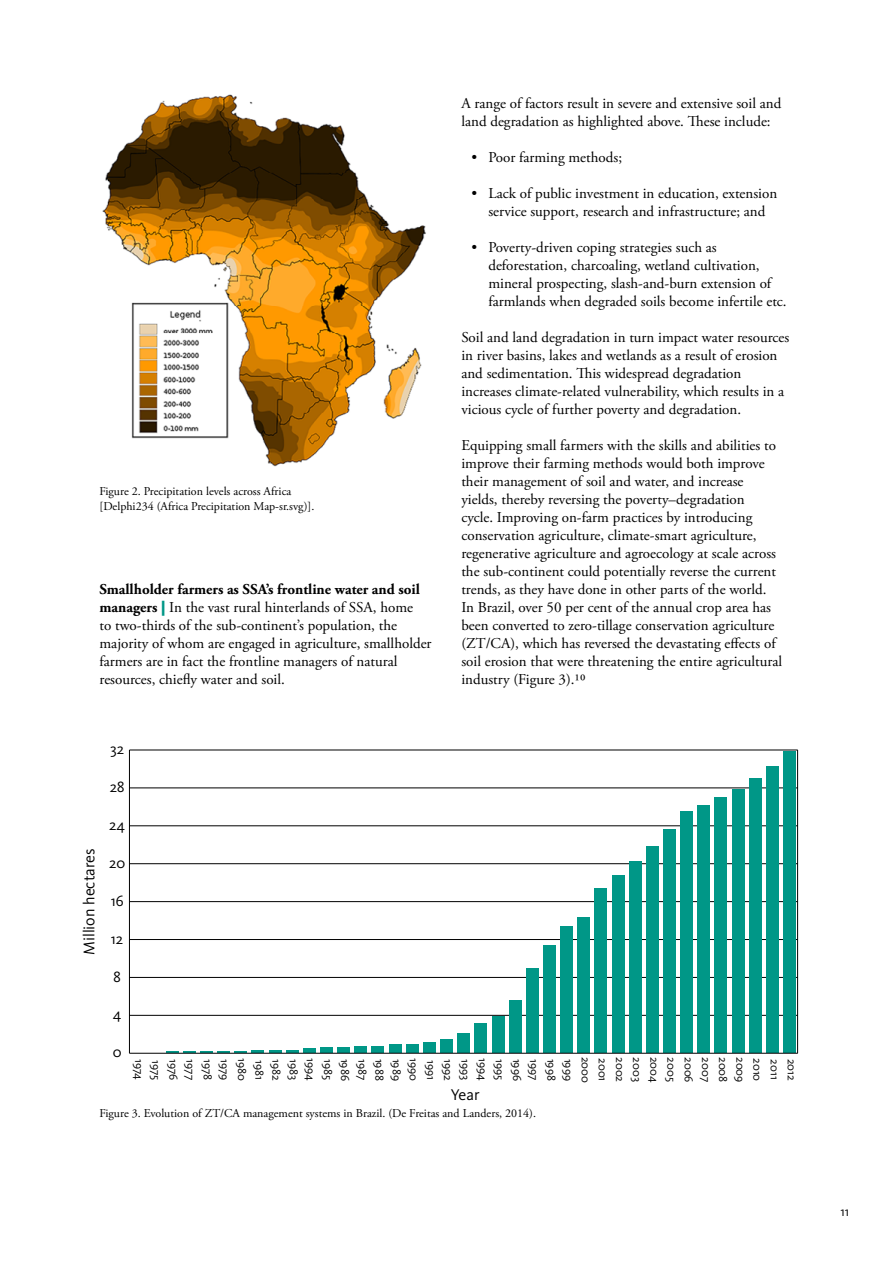
<style>
.page{position:relative;width:893px;height:1263px;background:#fff}
.page>*{position:absolute;margin:0;border:0;box-sizing:border-box;transform-origin:0 0}
.t1{font:16.05px "Kievit OT";color:#000}
.t2{font:15.45px "Kievit OT";color:#000}
.Brödtext{font:15px/18px "Adobe Garamond Pro";color:#000}
.t3{font:13.5px "Kievit OT";color:#000}
.figurtext{font:12px/15px "Adobe Garamond Pro";color:#000}
.t4{font:12px "Kievit OT";color:#000}
.s1{font-weight:700}
.s2{font-family:"Kievit OT";font-weight:900;color:#009787}
</style>
<div class="page">
<img style="left:102px;top:94px;width:324px;height:372px">
<hr style="left:129px;top:788px;width:669px;height:1px;background:#000">
<hr style="left:129px;top:750px;width:669px;height:1px;background:#000">
<hr style="left:129px;top:825px;width:669px;height:1px;background:#000">
<hr style="left:129px;top:863px;width:669px;height:1px;background:#000">
<hr style="left:129px;top:901px;width:669px;height:1px;background:#000">
<hr style="left:129px;top:939px;width:669px;height:1px;background:#000">
<hr style="left:129px;top:977px;width:669px;height:1px;background:#000">
<hr style="left:129px;top:1015px;width:669px;height:1px;background:#000">
<hr style="left:129px;top:750px;width:1px;height:303px;background:#000">
<hr style="left:797px;top:750px;width:1px;height:303px;background:#000">
<div style="left:783px;top:751px;width:13px;height:302px;background:#009787"></div>
<div style="left:766px;top:766px;width:13px;height:287px;background:#009787"></div>
<div style="left:749px;top:778px;width:12px;height:275px;background:#009787"></div>
<div style="left:732px;top:789px;width:12px;height:264px;background:#009787"></div>
<div style="left:715px;top:797px;width:12px;height:256px;background:#009787"></div>
<div style="left:698px;top:805px;width:12px;height:248px;background:#009787"></div>
<div style="left:680px;top:811px;width:13px;height:242px;background:#009787"></div>
<div style="left:663px;top:829px;width:13px;height:224px;background:#009787"></div>
<div style="left:646px;top:846px;width:13px;height:207px;background:#009787"></div>
<div style="left:629px;top:861px;width:12px;height:192px;background:#009787"></div>
<div style="left:612px;top:875px;width:12px;height:178px;background:#009787"></div>
<div style="left:595px;top:888px;width:12px;height:165px;background:#009787"></div>
<div style="left:578px;top:918px;width:12px;height:135px;background:#009787"></div>
<div style="left:560px;top:926px;width:13px;height:127px;background:#009787"></div>
<div style="left:543px;top:945px;width:13px;height:108px;background:#009787"></div>
<div style="left:526px;top:969px;width:12px;height:84px;background:#009787"></div>
<div style="left:509px;top:1000px;width:12px;height:53px;background:#009787"></div>
<div style="left:492px;top:1016px;width:12px;height:37px;background:#009787"></div>
<div style="left:475px;top:1023px;width:12px;height:30px;background:#009787"></div>
<div style="left:457px;top:1033px;width:13px;height:20px;background:#009787"></div>
<div style="left:440px;top:1039px;width:13px;height:14px;background:#009787"></div>
<div style="left:423px;top:1042px;width:13px;height:11px;background:#009787"></div>
<div style="left:406px;top:1044px;width:12px;height:9px;background:#009787"></div>
<div style="left:389px;top:1044px;width:12px;height:9px;background:#009787"></div>
<div style="left:372px;top:1046px;width:12px;height:7px;background:#009787"></div>
<div style="left:355px;top:1046px;width:12px;height:7px;background:#009787"></div>
<div style="left:337px;top:1047px;width:13px;height:6px;background:#009787"></div>
<div style="left:320px;top:1047px;width:13px;height:6px;background:#009787"></div>
<div style="left:303px;top:1048px;width:13px;height:5px;background:#009787"></div>
<svg style="left:166px;top:1050px;width:132px;height:3px"></svg>
<hr style="left:129px;top:1053px;width:669px;height:1px;background:#000">
<p class="figurtext" style="left:99px;top:484px;width:216px">Figure 2. Precipitation levels across Africa [Delphi234 (Africa Precipitation Map-sr.svg)].</p>
<p class="Brödtext" style="left:99px;top:581px;width:334px"><span class="s1">Smallholder farmers as SSA’s frontline water and soil managers</span> <span class="s2">|</span> In the vast rural hinterlands of SSA, home<br>to two-thirds of the sub-continent’s population, the majority of whom are engaged in agriculture, smallholder farmers are in fact the frontline managers of natural resources, chiefly water and soil.</p>
<p class="Brödtext" style="left:461px;top:95px;width:322px">A range of factors result in severe and extensive soil and land degradation as highlighted above. These include:</p>
<p class="Brödtext" style="left:471px;top:149px;width:152px">• Poor farming methods;</p>
<p class="Brödtext" style="left:471px;top:185px;width:307px;text-align:center">• Lack of public investment in education, extension service support, research and infrastructure; and</p>
<p class="Brödtext" style="left:488px;top:239px;width:300px;text-indent:-17px">• Poverty-driven coping strategies such as deforestation, charcoaling, wetland cultivation, mineral prospecting, slash-and-burn extension of farmlands when degraded soils become infertile etc.</p>
<p class="Brödtext" style="left:461px;top:329px;width:330px">Soil and land degradation in turn impact water resources in river basins, lakes and wetlands as a result of erosion and sedimentation. This widespread degradation increases climate-related vulnerability, which results in a vicious cycle of further poverty and degradation.</p>
<p class="Brödtext" style="left:461px;top:437px;width:322px">Equipping small farmers with the skills and abilities to improve their farming methods would both improve their management of soil and water, and increase yields, thereby reversing the poverty–degradation<br>cycle. Improving on-farm practices by introducing conservation agriculture, climate-smart agriculture, regenerative agriculture and agroecology at scale across the sub-continent could potentially reverse the current trends, as they have done in other parts of the world.<br>In Brazil, over 50 per cent of the annual crop area has been converted to zero-tillage conservation agriculture (ZT/CA), which has reversed the devastating effects of soil erosion that were threatening the entire agricultural industry (Figure 3).10</p>
<p class="t1" style="left:80px;top:955px;width:108px;rotate:-90deg">Million hectares</p>
<p class="t2" style="left:110px;top:741px;width:16px">32</p>
<p class="t2" style="left:110px;top:778px;width:17px">28</p>
<p class="t2" style="left:109px;top:816px;width:18px">24</p>
<p class="t2" style="left:109px;top:854px;width:18px">20</p>
<p class="t2" style="left:111px;top:892px;width:14px">16</p>
<p class="t2" style="left:111px;top:930px;width:14px">12</p>
<p class="t2" style="left:113px;top:968px;width:9px">8</p>
<p class="t2" style="left:113px;top:1005px;width:10px">4</p>
<p class="t2" style="left:113px;top:1043px;width:10px">0</p>
<p class="t4" style="left:146px;top:1059px;width:22px;rotate:90deg">1974</p>
<p class="t4" style="left:163px;top:1060px;width:21px;rotate:90deg">1975</p>
<p class="t4" style="left:180px;top:1059px;width:23px;rotate:90deg">1976</p>
<p class="t4" style="left:197px;top:1059px;width:22px;rotate:90deg">1977</p>
<p class="t4" style="left:215px;top:1059px;width:23px;rotate:90deg">1978</p>
<p class="t4" style="left:232px;top:1059px;width:23px;rotate:90deg">1979</p>
<p class="t4" style="left:249px;top:1058px;width:24px;rotate:90deg">1980</p>
<p class="t4" style="left:266px;top:1060px;width:21px;rotate:90deg">1981</p>
<p class="t4" style="left:283px;top:1059px;width:23px;rotate:90deg">1982</p>
<p class="t4" style="left:300px;top:1059px;width:23px;rotate:90deg">1983</p>
<p class="t4" style="left:318px;top:1058px;width:24px;rotate:90deg">1994</p>
<p class="t4" style="left:335px;top:1059px;width:23px;rotate:90deg">1985</p>
<p class="t4" style="left:352px;top:1058px;width:24px;rotate:90deg">1986</p>
<p class="t4" style="left:369px;top:1059px;width:23px;rotate:90deg">1987</p>
<p class="t4" style="left:386px;top:1058px;width:24px;rotate:90deg">1988</p>
<p class="t4" style="left:403px;top:1058px;width:24px;rotate:90deg">1989</p>
<p class="t4" style="left:421px;top:1058px;width:24px;rotate:90deg">1990</p>
<p class="t4" style="left:438px;top:1060px;width:22px;rotate:90deg">1991</p>
<p class="t4" style="left:455px;top:1059px;width:23px;rotate:90deg">1992</p>
<p class="t4" style="left:472px;top:1059px;width:23px;rotate:90deg">1993</p>
<p class="t4" style="left:489px;top:1058px;width:24px;rotate:90deg">1994</p>
<p class="t4" style="left:507px;top:1059px;width:23px;rotate:90deg">1995</p>
<p class="t4" style="left:524px;top:1058px;width:24px;rotate:90deg">1996</p>
<p class="t4" style="left:541px;top:1059px;width:23px;rotate:90deg">1997</p>
<p class="t4" style="left:558px;top:1058px;width:24px;rotate:90deg">1998</p>
<p class="t4" style="left:575px;top:1058px;width:24px;rotate:90deg">1999</p>
<p class="t4" style="left:592px;top:1056px;width:28px;rotate:90deg">2000</p>
<p class="t4" style="left:610px;top:1058px;width:25px;rotate:90deg">2001</p>
<p class="t4" style="left:627px;top:1057px;width:27px;rotate:90deg">2002</p>
<p class="t4" style="left:644px;top:1057px;width:26px;rotate:90deg">2003</p>
<p class="t4" style="left:661px;top:1057px;width:27px;rotate:90deg">2004</p>
<p class="t4" style="left:678px;top:1057px;width:26px;rotate:90deg">2005</p>
<p class="t4" style="left:695px;top:1057px;width:27px;rotate:90deg">2006</p>
<p class="t4" style="left:713px;top:1057px;width:26px;rotate:90deg">2007</p>
<p class="t4" style="left:730px;top:1057px;width:27px;rotate:90deg">2008</p>
<p class="t4" style="left:747px;top:1057px;width:27px;rotate:90deg">2009</p>
<p class="t4" style="left:764px;top:1058px;width:25px;rotate:90deg">2010</p>
<p class="t4" style="left:781px;top:1059px;width:22px;rotate:90deg">2011</p>
<p class="t4" style="left:799px;top:1058px;width:24px;rotate:90deg">2012</p>
<p class="t1" style="left:451px;top:1085px;width:30px">Year</p>
<p class="figurtext" style="left:99px;top:1106px;width:438px">Figure 3. Evolution of ZT/CA management systems in Brazil. (De Freitas and Landers, 2014).</p>
<p class="t3" style="left:840px;top:1204px;width:10px">11</p>
</div>
